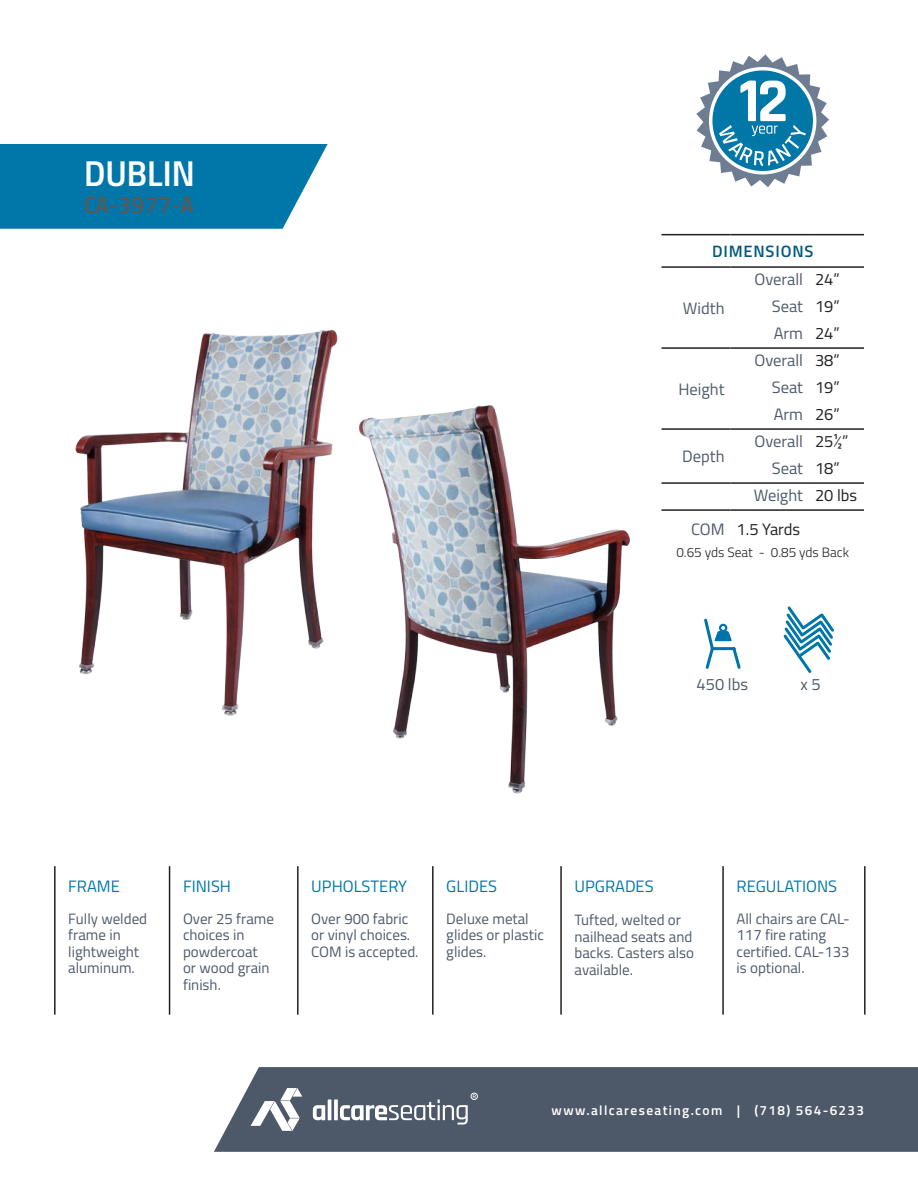
<style>
.page{position:relative;width:918px;height:1188px;background:#fff}
.page>*{position:absolute;margin:0;border:0;box-sizing:border-box;transform-origin:0 0}
.t1{font:36px "Titillium Semibold Upright";color:#fff}
.t2{font:24px "Titillium Semibold Upright";color:#58595b}
.t3{font:16.5px/27px "Titillium";color:#4d5969;text-align:justify}
.t4{font:16.5px "Titillium";color:#0077a8}
.t5{font:16.5px "Titillium";letter-spacing:-.005em;color:#231f20}
.t6{font:600 16.5px "Titillium";letter-spacing:.05em;color:#00597f}
.t7{font:15px/16.5px "Titillium";color:#4d5969}
.t8{font:600 13.5px "Titillium";letter-spacing:.1em;color:#fff}
.t9{font:300 13.5px "Titillium";color:#231f20}
.s1{color:#231f20}
.s2{color:#4d5969}
</style>
<div class="page">
<div style="left:214px;top:1067px;width:704px;height:85px;background:#4d5969"></div>
<hr style="left:297px;top:866px;width:2px;height:149px;background:#231f20">
<hr style="left:432px;top:866px;width:2px;height:149px;background:#231f20">
<hr style="left:560px;top:866px;width:2px;height:149px;background:#231f20">
<hr style="left:169px;top:866px;width:1px;height:149px;background:#231f20">
<hr style="left:54px;top:866px;width:2px;height:149px;background:#231f20">
<hr style="left:722px;top:866px;width:2px;height:149px;background:#231f20">
<hr style="left:864px;top:866px;width:2px;height:149px;background:#231f20">
<svg style="left:0;top:144px;width:328px;height:85px;background:#1280ae"></svg>
<svg style="left:696px;top:54px;width:133px;height:133px"></svg>
<svg style="left:313px;top:1105px;width:12px;height:15px"></svg>
<hr style="left:328px;top:1099px;width:3px;height:21px;background:#fff">
<svg style="left:334px;top:1099px;width:4px;height:21px"></svg>
<svg style="left:251px;top:1088px;width:51px;height:43px"></svg>
<svg style="left:340px;top:1094px;width:136px;height:31px;background:#747e8a"></svg>
<div style="left:471px;top:1093px;width:7px;height:7px;border:1px solid #fff;border-radius:50%"></div>
<svg style="left:783px;top:606px;width:51px;height:67px"></svg>
<svg style="left:704px;top:618px;width:37px;height:51px"></svg>
<div style="left:719px;top:624px;width:8px;height:8px;border:2px solid #0074a8;border-radius:50%"></div>
<hr style="left:662px;top:347px;width:69px;height:2px;background:#231f20">
<hr style="left:731px;top:347px;width:78px;height:2px;background:#231f20">
<hr style="left:809px;top:347px;width:55px;height:2px;background:#231f20">
<hr style="left:662px;top:428px;width:69px;height:2px;background:#231f20">
<hr style="left:731px;top:428px;width:78px;height:2px;background:#231f20">
<hr style="left:809px;top:428px;width:55px;height:2px;background:#231f20">
<hr style="left:662px;top:482px;width:69px;height:2px;background:#231f20">
<hr style="left:731px;top:482px;width:78px;height:2px;background:#231f20">
<hr style="left:809px;top:482px;width:55px;height:2px;background:#231f20">
<hr style="left:662px;top:509px;width:69px;height:2px;background:#231f20">
<hr style="left:731px;top:509px;width:78px;height:2px;background:#231f20">
<hr style="left:809px;top:509px;width:55px;height:2px;background:#231f20">
<hr style="left:662px;top:234px;width:69px;height:1px;background:#231f20">
<hr style="left:731px;top:234px;width:78px;height:1px;background:#231f20">
<hr style="left:809px;top:234px;width:55px;height:1px;background:#231f20">
<hr style="left:662px;top:266px;width:69px;height:2px;background:#231f20">
<hr style="left:731px;top:266px;width:78px;height:2px;background:#231f20">
<hr style="left:809px;top:266px;width:55px;height:2px;background:#231f20">
<img style="left:75px;top:330px;width:263px;height:386px">
<img style="left:358px;top:405px;width:272px;height:389px">
<h1 class="t1" style="left:84px;top:146px;width:112px">DUBLIN</h1>
<h2 class="t2" style="left:84px;top:187px;width:111px">CA-3977-A</h2>
<p class="t6" style="left:712px;top:239px;width:103px">DIMENSIONS</p>
<p class="t3" style="left:683px;top:294px;width:43px">Width</p>
<p class="t3" style="left:678px;top:375px;width:48px">Height</p>
<p class="t3" style="left:772px;top:265px;width:70px;text-indent:-17px">Overall <span class="s1">24” </span>Seat <span class="s1">19” </span>Arm <span class="s1">24”</span></p>
<p class="t3" style="left:772px;top:346px;width:70px;text-indent:-17px">Overall <span class="s1">38” </span>Seat <span class="s1">19” </span>Arm <span class="s1">26”</span></p>
<p class="t3" style="left:754px;top:427px;width:105px;text-align:center">Overall <span class="s1">25½”<br></span>Seat <span class="s1">18”<br></span>Weight <span class="s1">20 lbs</span></p>
<p class="t5" style="left:691px;top:517px;width:111px"><span class="s2">COM</span> 1.5 Yards</p>
<p class="t9" style="left:676px;top:543px;width:174px">0.65 yds Seat - 0.85 yds Back</p>
<p class="t3" style="left:682px;top:442px;width:44px">Depth</p>
<p class="t3" style="left:697px;top:670px;width:53px">450 lbs</p>
<p class="t3" style="left:800px;top:670px;width:22px">x 5</p>
<p class="t4" style="left:68px;top:874px;width:53px">FRAME</p>
<p class="t7" style="left:68px;top:909px;width:80px">Fully welded frame in lightweight aluminum.</p>
<p class="t4" style="left:183px;top:874px;width:50px">FINISH</p>
<p class="t7" style="left:183px;top:909px;width:92px">Over 25 frame choices in powdercoat or wood grain finish.</p>
<p class="t4" style="left:311px;top:874px;width:97px">UPHOLSTERY</p>
<p class="t7" style="left:311px;top:909px;width:109px">Over 900 fabric or vinyl choices.<br>COM is accepted.</p>
<p class="t4" style="left:446px;top:874px;width:52px">GLIDES</p>
<p class="t7" style="left:446px;top:909px;width:99px">Deluxe metal glides or plastic glides.</p>
<p class="t4" style="left:575px;top:874px;width:81px">UPGRADES</p>
<p class="t7" style="left:575px;top:911px;width:121px">Tufted, welted or nailhead seats and backs. Casters also available.</p>
<p class="t4" style="left:737px;top:874px;width:102px">REGULATIONS</p>
<p class="t7" style="left:737px;top:909px;width:115px">All chairs are CAL-<br>117 fire rating certified. CAL-133 is optional.</p>
<p class="t8" style="left:552px;top:1100px;width:314px">www.allcareseating.com | (718) 564-6233</p>
</div>
